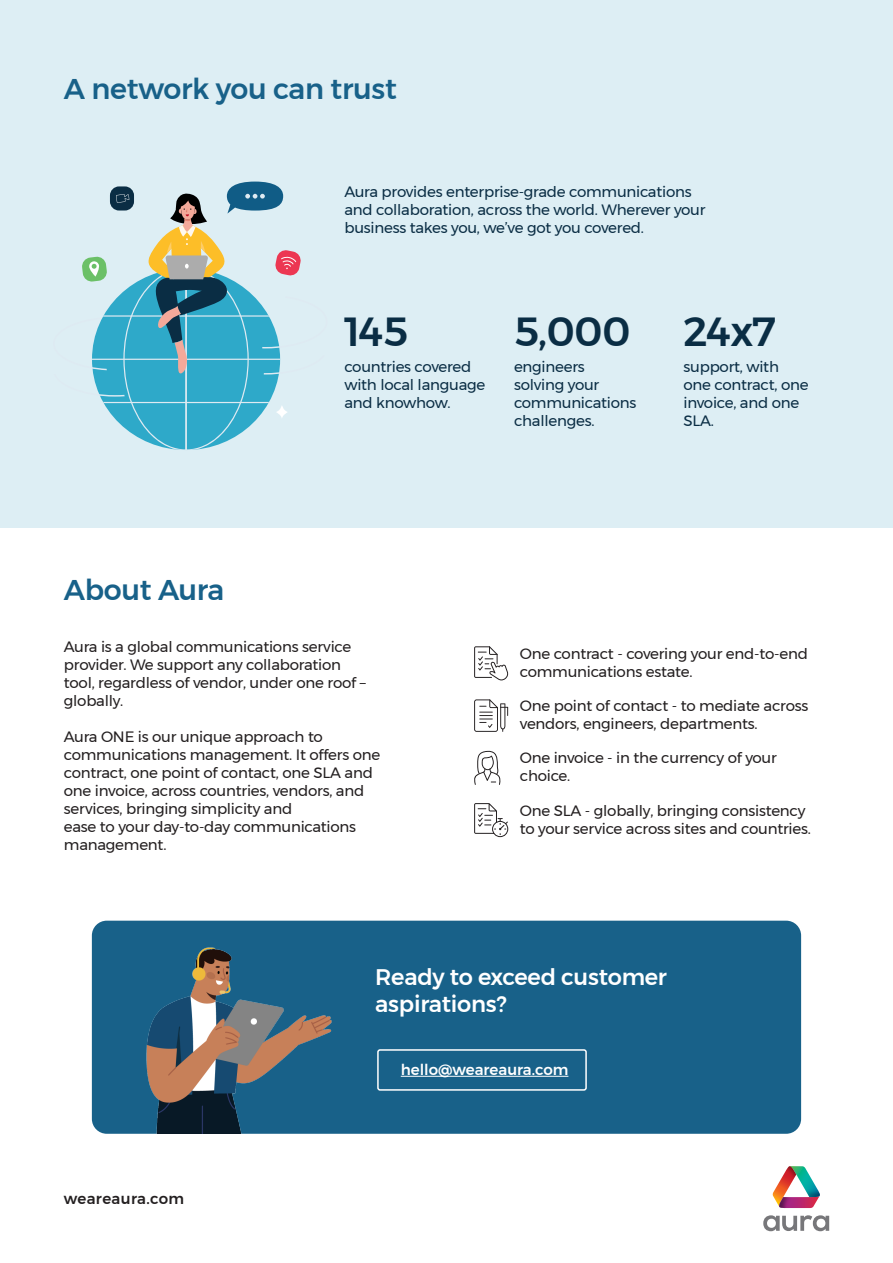
<style>
.page{position:relative;width:893px;height:1263px;background:#fff}
.page>*{position:absolute;margin:0;border:0;box-sizing:border-box;transform-origin:0 0}
.t1{font:500 40.5px "Montserrat";letter-spacing:-.015em;color:#0a2d44}
.t2{font:500 28.5px "Montserrat";letter-spacing:-.01em;color:#186189}
.t3{font:500 22.5px/27px "Montserrat";letter-spacing:-.01em;color:#fff}
.t4{font:15px/18px "Montserrat";letter-spacing:-.015em;color:#231f20}
.t5{font:15px/18px "Montserrat";letter-spacing:-.015em;color:#0a2d44}
.t6{font:500 15px "Montserrat";color:#fff}
.t7{font:500 15px "Montserrat";letter-spacing:.025em;color:#231f20}
</style>
<div class="page">
<div style="left:0;top:0;width:893px;height:527px;background:#ddeef4"></div>
<svg style="left:82px;top:182px;width:219px;height:268px"></svg>
<svg style="left:763px;top:1215px;width:66px;height:16px"></svg>
<svg style="left:772px;top:1166px;width:47px;height:42px"></svg>
<img style="left:779px;top:1196px;width:22px;height:12px">
<img style="left:798px;top:1176px;width:22px;height:21px">
<img style="left:773px;top:1166px;width:23px;height:22px">
<div style="left:92px;top:921px;width:709px;height:213px;background:#186189;border-radius:15px"></div>
<hr style="left:401px;top:1076px;width:167px;height:1px;background:#fff">
<div style="left:377px;top:1049px;width:210px;height:42px;border:2px solid #fff;border-radius:2px"></div>
<svg style="left:474px;top:646px;width:35px;height:34px"></svg>
<svg style="left:474px;top:699px;width:34px;height:33px"></svg>
<svg style="left:474px;top:751px;width:27px;height:34px"></svg>
<svg style="left:474px;top:803px;width:34px;height:34px"></svg>
<img style="left:136px;top:947px;width:200px;height:187px">
<p class="t2" style="left:64px;top:66px;width:334px">A network you can trust</p>
<p class="t5" style="left:344px;top:183px;width:363px">Aura provides enterprise-grade communications and collaboration, across the world. Wherever your business takes you, we’ve got you covered.</p>
<p class="t1" style="left:344px;top:300px;width:65px">145</p>
<p class="t1" style="left:514px;top:300px;width:118px">5,000</p>
<p class="t1" style="left:683px;top:300px;width:94px">24x7</p>
<p class="t5" style="left:344px;top:357px;width:142px">countries covered with local language</p>
<p class="t5" style="left:344px;top:393px;width:108px">and knowhow.</p>
<p class="t5" style="left:514px;top:357px;width:124px">engineers solving your communications challenges.</p>
<p class="t5" style="left:683px;top:357px;width:127px">support, with one contract, one invoice, and one<br>SLA.</p>
<p class="t2" style="left:64px;top:567px;width:162px">About Aura</p>
<p class="t4" style="left:64px;top:638px;width:303px">Aura is a global communications service provider. We support any collaboration tool, regardless of vendor, under one roof – globally.</p>
<p class="t4" style="left:64px;top:728px;width:318px">Aura ONE is our unique approach to communications management. It offers one contract, one point of contact, one SLA and one invoice, across countries, vendors, and services, bringing simplicity and</p>
<p class="t4" style="left:64px;top:818px;width:294px">ease to your day-to-day communications management.</p>
<p class="t4" style="left:520px;top:644px;width:289px">One contract - covering your end-to-end communications estate.</p>
<p class="t4" style="left:520px;top:696px;width:290px">One point of contact - to mediate across vendors, engineers, departments.</p>
<p class="t4" style="left:520px;top:749px;width:259px">One invoice - in the currency of your choice.</p>
<p class="t4" style="left:520px;top:801px;width:293px">One SLA - globally, bringing consistency to your service across sites and countries.</p>
<p class="t3" style="left:375px;top:963px;width:293px">Ready to exceed customer aspirations?</p>
<p class="t7" style="left:64px;top:1187px;width:122px">weareaura.com</p>
<p class="t6" style="left:401px;top:1058px;width:169px">hello@weareaura.com</p>
</div>
